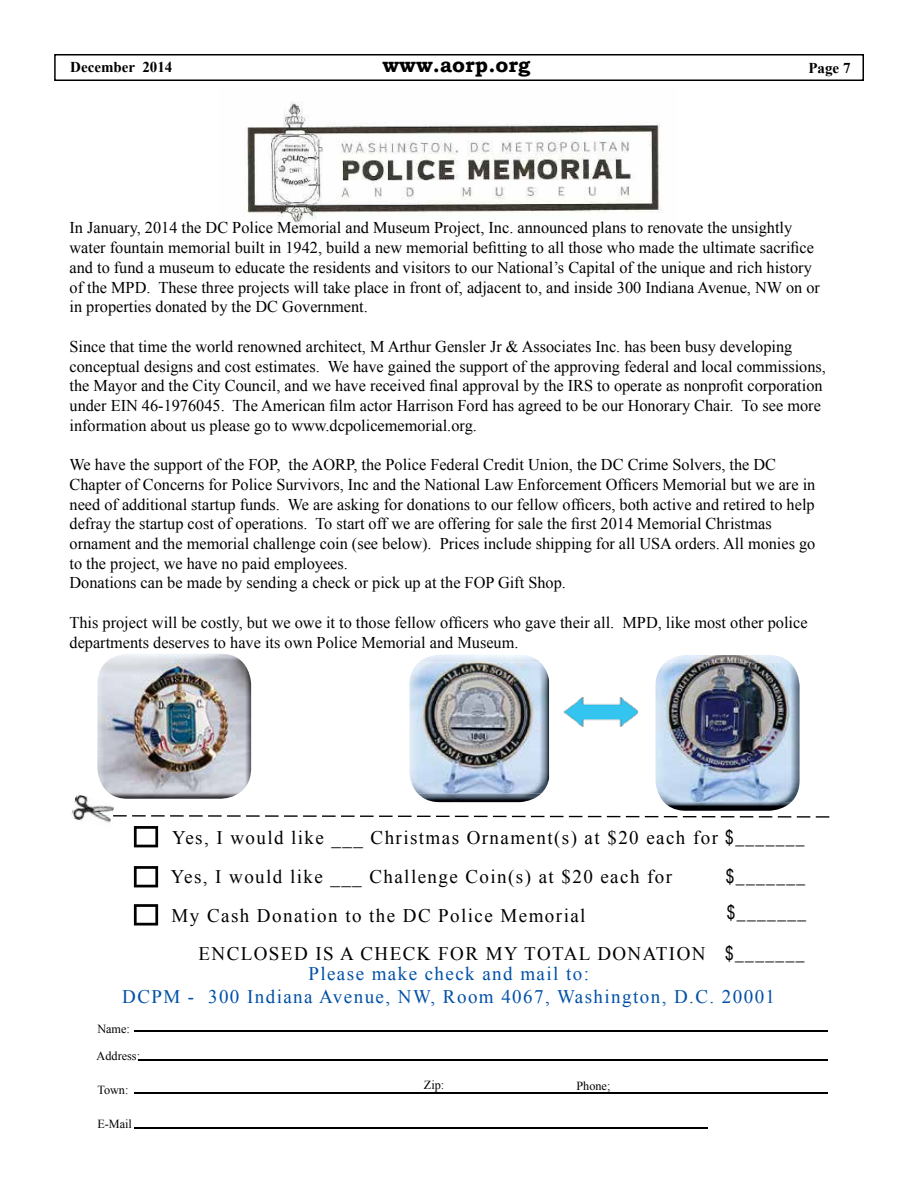
<style>
.page{position:relative;width:918px;height:1188px;background:#fff}
.page>*{position:absolute;margin:0;border:0;box-sizing:border-box;transform-origin:0 0}
.t1{font:700 21px "Bookman Old Style";color:#000}
.t2{font:19.2px/20.4px "Times New Roman";letter-spacing:.075em;color:#000}
.t3{font:19.2px "Times New Roman";letter-spacing:.075em;color:#0050a7}
.t4{font:19.2px "Arial Narrow";color:#000}
.t5{font:16.5px/19.6px "Times New Roman";color:#000}
.t6{font:700 15px "Times New Roman";color:#000}
.t7{font:12.3px "Times New Roman";color:#000}
.s1{font-family:"Arial Narrow"}
.s2{color:#0050a7}
</style>
<div class="page">
<div style="left:54px;top:54px;width:810px;height:27px;border:2px solid #000"></div>
<img style="left:564px;top:697px;width:74px;height:29px">
<img style="left:244px;top:101px;width:418px;height:125px">
<svg style="left:134px;top:866px;width:24px;height:21px"></svg>
<svg style="left:816px;top:816px;width:13px;height:2px"></svg>
<svg style="left:797px;top:816px;width:13px;height:2px"></svg>
<svg style="left:778px;top:816px;width:13px;height:2px"></svg>
<svg style="left:759px;top:816px;width:13px;height:2px"></svg>
<svg style="left:740px;top:816px;width:13px;height:1px"></svg>
<svg style="left:721px;top:816px;width:13px;height:1px"></svg>
<svg style="left:702px;top:816px;width:13px;height:1px"></svg>
<svg style="left:683px;top:816px;width:13px;height:1px"></svg>
<svg style="left:664px;top:816px;width:13px;height:1px"></svg>
<svg style="left:645px;top:816px;width:13px;height:1px"></svg>
<svg style="left:626px;top:816px;width:13px;height:1px"></svg>
<svg style="left:607px;top:816px;width:13px;height:1px"></svg>
<svg style="left:588px;top:816px;width:13px;height:1px"></svg>
<svg style="left:569px;top:816px;width:13px;height:1px"></svg>
<svg style="left:550px;top:816px;width:13px;height:1px"></svg>
<svg style="left:115px;top:815px;width:429px;height:2px"></svg>
<hr style="left:134px;top:1030px;width:693px;height:2px;background:#000">
<hr style="left:138px;top:1059px;width:689px;height:1px;background:#000">
<hr style="left:134px;top:1092px;width:693px;height:2px;background:#000">
<hr style="left:134px;top:1127px;width:574px;height:2px;background:#000">
<img style="left:97px;top:654px;width:154px;height:145px">
<img style="left:665px;top:655px;width:125px;height:8px">
<img style="left:664px;top:802px;width:127px;height:9px">
<img style="left:656px;top:663px;width:139px;height:139px">
<img style="left:419px;top:655px;width:121px;height:8px">
<img style="left:418px;top:793px;width:123px;height:9px">
<img style="left:409px;top:663px;width:140px;height:130px">
<svg style="left:134px;top:826px;width:24px;height:21px"></svg>
<svg style="left:134px;top:904px;width:24px;height:22px"></svg>
<img style="left:71px;top:794px;width:44px;height:29px">
<p class="t6" style="left:70px;top:56px;width:104px">December 2014</p>
<p class="t1" style="left:383px;top:50px;width:149px">www.aorp.org</p>
<p class="t6" style="left:808px;top:57px;width:44px">Page 7</p>
<p class="t5" style="left:70px;top:218px;width:752px">In January, 2014 the DC Police Memorial and Museum Project, Inc. announced plans to renovate the unsightly water fountain memorial built in 1942, build a new memorial befitting to all those who made the ultimate sacrifice and to fund a museum to educate the residents and visitors to our National’s Capital of the unique and rich history of the MPD. These three projects will take place in front of, adjacent to, and inside 300 Indiana Avenue, NW on or in properties donated by the DC Government.</p>
<p class="t5" style="left:70px;top:336px;width:758px">Since that time the world renowned architect, M Arthur Gensler Jr &amp; Associates Inc. has been busy developing conceptual designs and cost estimates. We have gained the support of the approving federal and local commissions, the Mayor and the City Council, and we have received final approval by the IRS to operate as nonprofit corporation under EIN 46-1976045. The American film actor Harrison Ford has agreed to be our Honorary Chair. To see more information about us please go to www.dcpolicememorial.org.</p>
<p class="t5" style="left:70px;top:455px;width:747px">We have the support of the FOP, the AORP, the Police Federal Credit Union, the DC Crime Solvers, the DC Chapter of Concerns for Police Survivors, Inc and the National Law Enforcement Officers Memorial but we are in need of additional startup funds. We are asking for donations to our fellow officers, both active and retired to help defray the startup cost of operations. To start off we are offering for sale the first 2014 Memorial Christmas ornament and the memorial challenge coin (see below). Prices include shipping for all USA orders. All monies go to the project, we have no paid employees.<br>Donations can be made by sending a check or pick up at the FOP Gift Shop.</p>
<p class="t5" style="left:70px;top:612px;width:740px">This project will be costly, but we owe it to those fellow officers who gave their all. MPD, like most other police departments deserves to have its own Police Memorial and Museum.</p>
<p class="t2" style="left:172px;top:827px;width:634px">Yes, I would like ___ Christmas Ornament(s) at $20 each for <span class="s1">$_______</span></p>
<p class="t2" style="left:171px;top:866px;width:503px">Yes, I would like ___ Challenge Coin(s) at $20 each for</p>
<p class="t4" style="left:726px;top:862px;width:81px">$_______</p>
<p class="t2" style="left:172px;top:905px;width:415px">My Cash Donation to the DC Police Memorial</p>
<p class="t4" style="left:727px;top:898px;width:81px">$_______</p>
<p class="t2" style="left:308px;top:943px;width:498px;text-indent:-110px">ENCLOSED IS A CHECK FOR MY TOTAL DONATION <span class="s1">$_______<br></span><span class="s2">Please make check and mail to:</span></p>
<p class="t3" style="left:122px;top:984px;width:654px">DCPM - 300 Indiana Avenue, NW, Room 4067, Washington, D.C. 20001</p>
<p class="t7" style="left:97px;top:1021px;width:34px">Name:</p>
<p class="t7" style="left:97px;top:1048px;width:45px">Address:</p>
<p class="t7" style="left:97px;top:1082px;width:33px">Town:</p>
<p class="t7" style="left:424px;top:1077px;width:22px">Zip:</p>
<p class="t7" style="left:577px;top:1077px;width:35px">Phone;</p>
<p class="t7" style="left:97px;top:1115px;width:36px">E-Mail</p>
</div>
